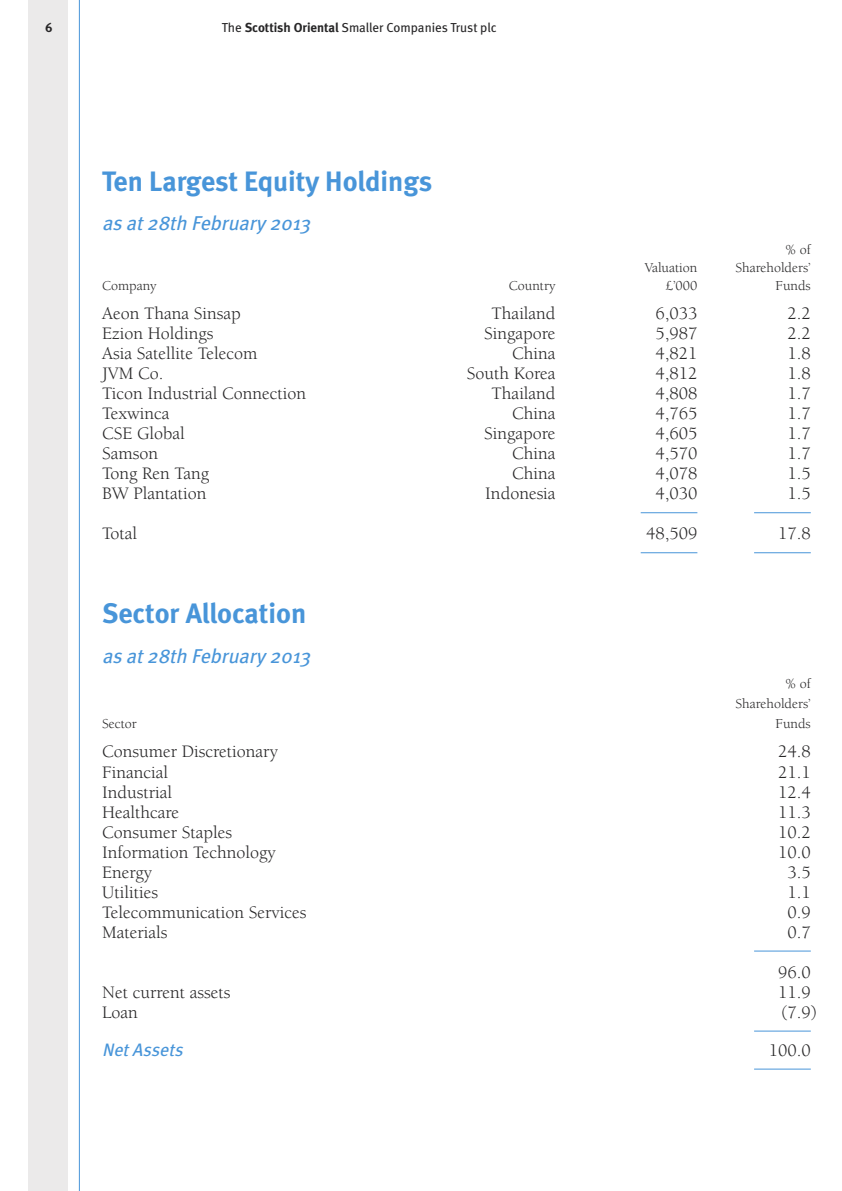
<style>
.page{position:relative;width:842px;height:1191px;background:#fff}
.page>*{position:absolute;margin:0;border:0;box-sizing:border-box;transform-origin:0 0}
.t1{font:700 28px "Meta";color:#4895d9}
.t2{font:italic 20px "Meta";color:#4895d9}
.t3{font:18px "Berkeley LT";color:#272627}
.t4{font:italic 18px "Meta";color:#4895d9}
.t5{font:14px/20px "Berkeley LT";color:#272627;text-align:right}
.t6{font:13px "Meta";color:#272627}
.t7{font:700 13px "Meta";color:#272627}
.s1{font-weight:700}
</style>
<div class="page">
<div style="left:28px;top:0;width:40px;height:1191px;background:#ebeaea"></div>
<hr style="left:79px;top:0;width:1px;height:1191px;background:#4895d9">
<hr style="left:754px;top:1068px;width:57px;height:1px;background:#4895d9">
<hr style="left:754px;top:1030px;width:57px;height:1px;background:#4895d9">
<hr style="left:754px;top:950px;width:57px;height:1px;background:#4895d9">
<hr style="left:754px;top:552px;width:57px;height:1px;background:#4895d9">
<hr style="left:641px;top:552px;width:56px;height:1px;background:#4895d9">
<hr style="left:754px;top:512px;width:57px;height:1px;background:#4895d9">
<hr style="left:641px;top:512px;width:56px;height:1px;background:#4895d9">
<p class="t7" style="left:45px;top:20px;width:9px">6</p>
<p class="t6" style="left:222px;top:20px;width:276px">The <span class="s1">Scottish Oriental</span> Smaller Companies Trust plc</p>
<h1 class="t1" style="left:102px;top:165px;width:332px">Ten Largest Equity Holdings</h1>
<p class="t2" style="left:102px;top:212px;width:214px">as at 28th February 2013</p>
<p class="t5" style="left:785px;top:240px;width:27px">% of</p>
<p class="t5" style="left:645px;top:258px;width:54px">Valuation</p>
<p class="t5" style="left:735px;top:258px;width:77px">Shareholders’</p>
<p class="t5" style="left:102px;top:276px;width:56px">Company</p>
<p class="t5" style="left:509px;top:276px;width:48px">Country</p>
<p class="t5" style="left:666px;top:276px;width:33px">£’000</p>
<p class="t5" style="left:775px;top:276px;width:37px">Funds</p>
<p class="t3" style="left:102px;top:304px;width:140px">Aeon Thana Sinsap</p>
<p class="t3" style="left:492px;top:304px;width:65px">Thailand</p>
<p class="t3" style="left:655px;top:304px;width:44px">6,033</p>
<p class="t3" style="left:787px;top:304px;width:25px">2.2</p>
<p class="t3" style="left:102px;top:324px;width:113px">Ezion Holdings</p>
<p class="t3" style="left:484px;top:324px;width:73px">Singapore</p>
<p class="t3" style="left:655px;top:324px;width:44px">5,987</p>
<p class="t3" style="left:787px;top:324px;width:25px">2.2</p>
<p class="t3" style="left:102px;top:344px;width:157px">Asia Satellite Telecom</p>
<p class="t3" style="left:512px;top:344px;width:45px">China</p>
<p class="t3" style="left:655px;top:344px;width:44px">4,821</p>
<p class="t3" style="left:787px;top:344px;width:25px">1.8</p>
<p class="t3" style="left:102px;top:364px;width:63px">JVM Co.</p>
<p class="t3" style="left:467px;top:364px;width:90px">South Korea</p>
<p class="t3" style="left:655px;top:364px;width:44px">4,812</p>
<p class="t3" style="left:787px;top:364px;width:25px">1.8</p>
<p class="t3" style="left:102px;top:384px;width:206px">Ticon Industrial Connection</p>
<p class="t3" style="left:492px;top:384px;width:65px">Thailand</p>
<p class="t3" style="left:655px;top:384px;width:44px">4,808</p>
<p class="t3" style="left:787px;top:384px;width:25px">1.7</p>
<p class="t3" style="left:102px;top:404px;width:69px">Texwinca</p>
<p class="t3" style="left:512px;top:404px;width:45px">China</p>
<p class="t3" style="left:655px;top:404px;width:44px">4,765</p>
<p class="t3" style="left:787px;top:404px;width:25px">1.7</p>
<p class="t3" style="left:102px;top:424px;width:84px">CSE Global</p>
<p class="t3" style="left:484px;top:424px;width:73px">Singapore</p>
<p class="t3" style="left:655px;top:424px;width:44px">4,605</p>
<p class="t3" style="left:787px;top:424px;width:25px">1.7</p>
<p class="t3" style="left:102px;top:444px;width:57px">Samson</p>
<p class="t3" style="left:512px;top:444px;width:45px">China</p>
<p class="t3" style="left:655px;top:444px;width:44px">4,570</p>
<p class="t3" style="left:787px;top:444px;width:25px">1.7</p>
<p class="t3" style="left:102px;top:464px;width:109px">Tong Ren Tang</p>
<p class="t3" style="left:512px;top:464px;width:45px">China</p>
<p class="t3" style="left:655px;top:464px;width:44px">4,078</p>
<p class="t3" style="left:787px;top:464px;width:25px">1.5</p>
<p class="t3" style="left:102px;top:484px;width:106px">BW Plantation</p>
<p class="t3" style="left:485px;top:484px;width:72px">Indonesia</p>
<p class="t3" style="left:655px;top:484px;width:44px">4,030</p>
<p class="t3" style="left:787px;top:484px;width:25px">1.5</p>
<p class="t3" style="left:102px;top:524px;width:37px">Total</p>
<p class="t3" style="left:646px;top:524px;width:53px">48,509</p>
<p class="t3" style="left:778px;top:524px;width:34px">17.8</p>
<h1 class="t1" style="left:102px;top:597px;width:206px">Sector Allocation</h1>
<p class="t2" style="left:102px;top:644px;width:214px">as at 28th February 2013</p>
<p class="t5" style="left:735px;top:674px;width:77px">% of<br>Shareholders’</p>
<p class="t5" style="left:102px;top:714px;width:36px">Sector</p>
<p class="t5" style="left:775px;top:714px;width:37px">Funds</p>
<p class="t3" style="left:102px;top:742px;width:177px">Consumer Discretionary</p>
<p class="t3" style="left:778px;top:742px;width:34px">24.8</p>
<p class="t3" style="left:102px;top:762px;width:67px">Financial</p>
<p class="t3" style="left:778px;top:762px;width:34px">21.1</p>
<p class="t3" style="left:102px;top:782px;width:71px">Industrial</p>
<p class="t3" style="left:778px;top:782px;width:34px">12.4</p>
<p class="t3" style="left:102px;top:802px;width:79px">Healthcare</p>
<p class="t3" style="left:778px;top:802px;width:34px">11.3</p>
<p class="t3" style="left:102px;top:822px;width:131px">Consumer Staples</p>
<p class="t3" style="left:778px;top:822px;width:34px">10.2</p>
<p class="t3" style="left:102px;top:842px;width:175px">Information Technology</p>
<p class="t3" style="left:778px;top:842px;width:34px">10.0</p>
<p class="t3" style="left:102px;top:862px;width:51px">Energy</p>
<p class="t3" style="left:787px;top:862px;width:25px">3.5</p>
<p class="t3" style="left:102px;top:882px;width:57px">Utilities</p>
<p class="t3" style="left:787px;top:882px;width:25px">1.1</p>
<p class="t3" style="left:102px;top:902px;width:206px">Telecommunication Services</p>
<p class="t3" style="left:787px;top:902px;width:25px">0.9</p>
<p class="t3" style="left:102px;top:922px;width:67px">Materials</p>
<p class="t3" style="left:787px;top:922px;width:25px">0.7</p>
<p class="t3" style="left:778px;top:962px;width:34px">96.0</p>
<p class="t3" style="left:102px;top:982px;width:130px">Net current assets</p>
<p class="t3" style="left:778px;top:982px;width:34px">11.9</p>
<p class="t3" style="left:102px;top:1002px;width:37px">Loan</p>
<p class="t3" style="left:781px;top:1002px;width:37px">(7.9)</p>
<p class="t4" style="left:102px;top:1038px;width:86px">Net Assets</p>
<p class="t3" style="left:769px;top:1040px;width:44px">100.0</p>
</div>
